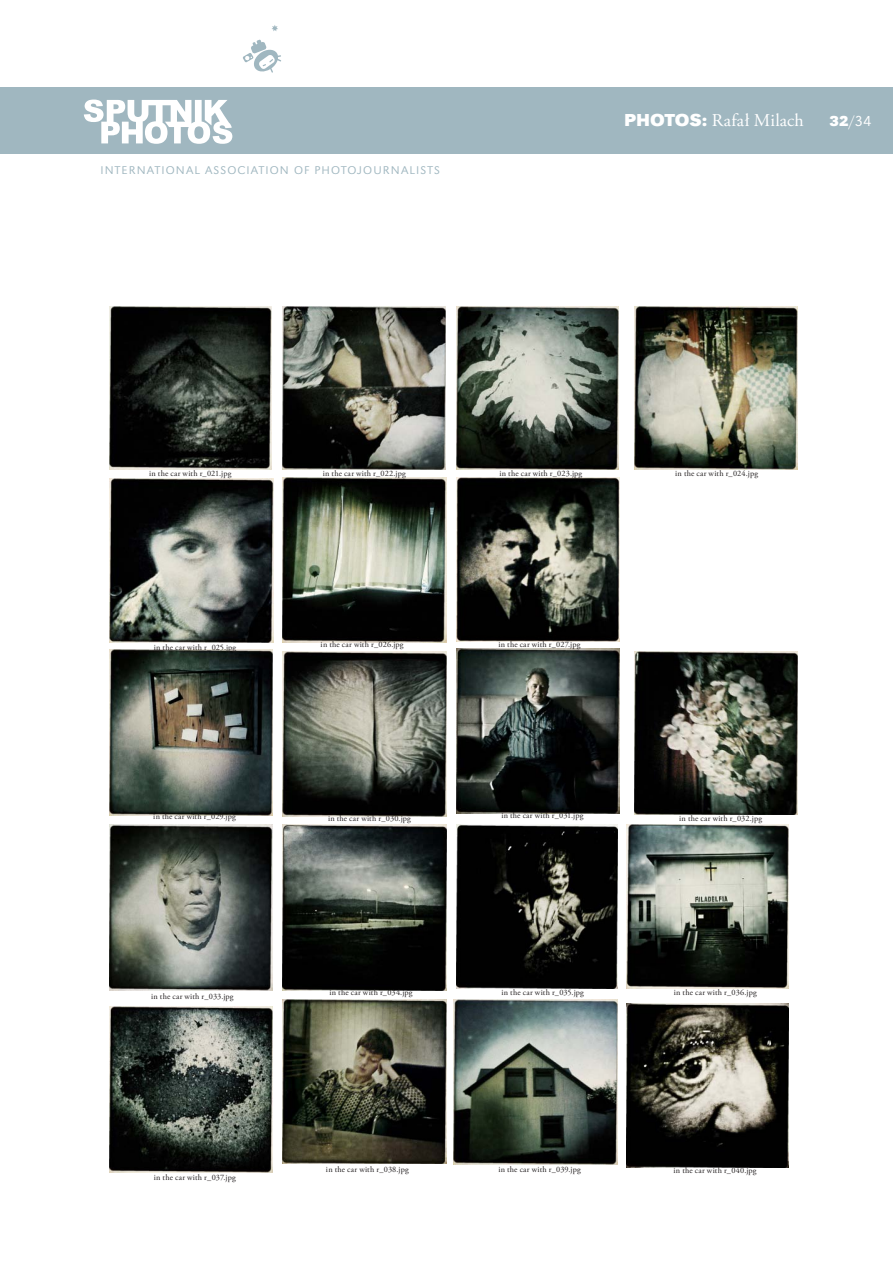
<style>
.page{position:relative;width:893px;height:1263px;background:#fff}
.page>*{position:absolute;margin:0;border:0;box-sizing:border-box;transform-origin:0 0}
.t1{font:18px "Adobe Garamond Pro";letter-spacing:.005em;color:#fff}
.t2{font:18px "URW Grotesk TOT Bol Wid";color:#fff}
.t3{font:15px "URW Grotesk TOT Lig Wid";color:#fff}
.t4{font:11.7px "URW Grotesk TOT Lig Wid";letter-spacing:.095em;color:#a0b7c0}
.t5{font:8.25px "Adobe Garamond Pro";letter-spacing:.03em;color:#231f20}
.s1{font-family:"URW Grotesk TOT Bol Wid"}
</style>
<div class="page">
<div style="left:0;top:87px;width:893px;height:67px;background:#a0b7c0"></div>
<svg style="left:84px;top:100px;width:148px;height:44px"></svg>
<svg style="left:243px;top:25px;width:38px;height:48px"></svg>
<img style="left:109px;top:306px;width:162px;height:164px">
<img style="left:283px;top:306px;width:162px;height:164px">
<img style="left:456px;top:306px;width:163px;height:164px">
<img style="left:635px;top:306px;width:162px;height:163px">
<img style="left:635px;top:651px;width:162px;height:164px">
<img style="left:626px;top:825px;width:162px;height:163px">
<img style="left:626px;top:1003px;width:162px;height:164px">
<img style="left:456px;top:477px;width:164px;height:165px">
<img style="left:456px;top:648px;width:164px;height:166px">
<img style="left:456px;top:825px;width:162px;height:163px">
<img style="left:283px;top:477px;width:163px;height:165px">
<img style="left:283px;top:651px;width:163px;height:165px">
<img style="left:283px;top:825px;width:163px;height:165px">
<img style="left:109px;top:478px;width:164px;height:164px">
<img style="left:109px;top:649px;width:164px;height:166px">
<img style="left:109px;top:825px;width:164px;height:166px">
<img style="left:109px;top:1007px;width:164px;height:166px">
<img style="left:282px;top:999px;width:164px;height:165px">
<img style="left:453px;top:999px;width:164px;height:165px">
<h3 class="t4" style="left:101px;top:164px;width:341px">INTERNATIONAL ASSOCIATION OF PHOTOJOURNALISTS</h3>
<h1 class="t2" style="left:624px;top:109px;width:26px">PHOTOS</h1>
<h1 class="t1" style="left:702px;top:109px;width:103px"><span class="s1">:</span> Rafał Milach</h1>
<h2 class="t3" style="left:830px;top:112px;width:44px"><span class="s1">32</span>/34</h2>
<p class="t5" style="left:149px;top:468px;width:84px">in the car with r_021.jpg</p>
<p class="t5" style="left:323px;top:468px;width:85px">in the car with r_022.jpg</p>
<p class="t5" style="left:499px;top:468px;width:84px">in the car with r_023.jpg</p>
<p class="t5" style="left:675px;top:468px;width:84px">in the car with r_024.jpg</p>
<p class="t5" style="left:154px;top:642px;width:84px">in the car with r_025.jpg</p>
<p class="t5" style="left:321px;top:640px;width:85px">in the car with r_026.jpg</p>
<p class="t5" style="left:498px;top:640px;width:84px">in the car with r_027.jpg</p>
<p class="t5" style="left:153px;top:812px;width:84px">in the car with r_029.jpg</p>
<p class="t5" style="left:328px;top:813px;width:84px">in the car with r_030.jpg</p>
<p class="t5" style="left:501px;top:811px;width:84px">in the car with r_031.jpg</p>
<p class="t5" style="left:679px;top:813px;width:84px">in the car with r_032.jpg</p>
<p class="t5" style="left:151px;top:992px;width:84px">in the car with r_033.jpg</p>
<p class="t5" style="left:330px;top:987px;width:85px">in the car with r_034.jpg</p>
<p class="t5" style="left:501px;top:987px;width:84px">in the car with r_035.jpg</p>
<p class="t5" style="left:674px;top:987px;width:85px">in the car with r_036.jpg</p>
<p class="t5" style="left:154px;top:1172px;width:84px">in the car with r_037.jpg</p>
<p class="t5" style="left:326px;top:1165px;width:84px">in the car with r_038.jpg</p>
<p class="t5" style="left:498px;top:1165px;width:84px">in the car with r_039.jpg</p>
<p class="t5" style="left:674px;top:1165px;width:85px">in the car with r_040.jpg</p>
</div>
